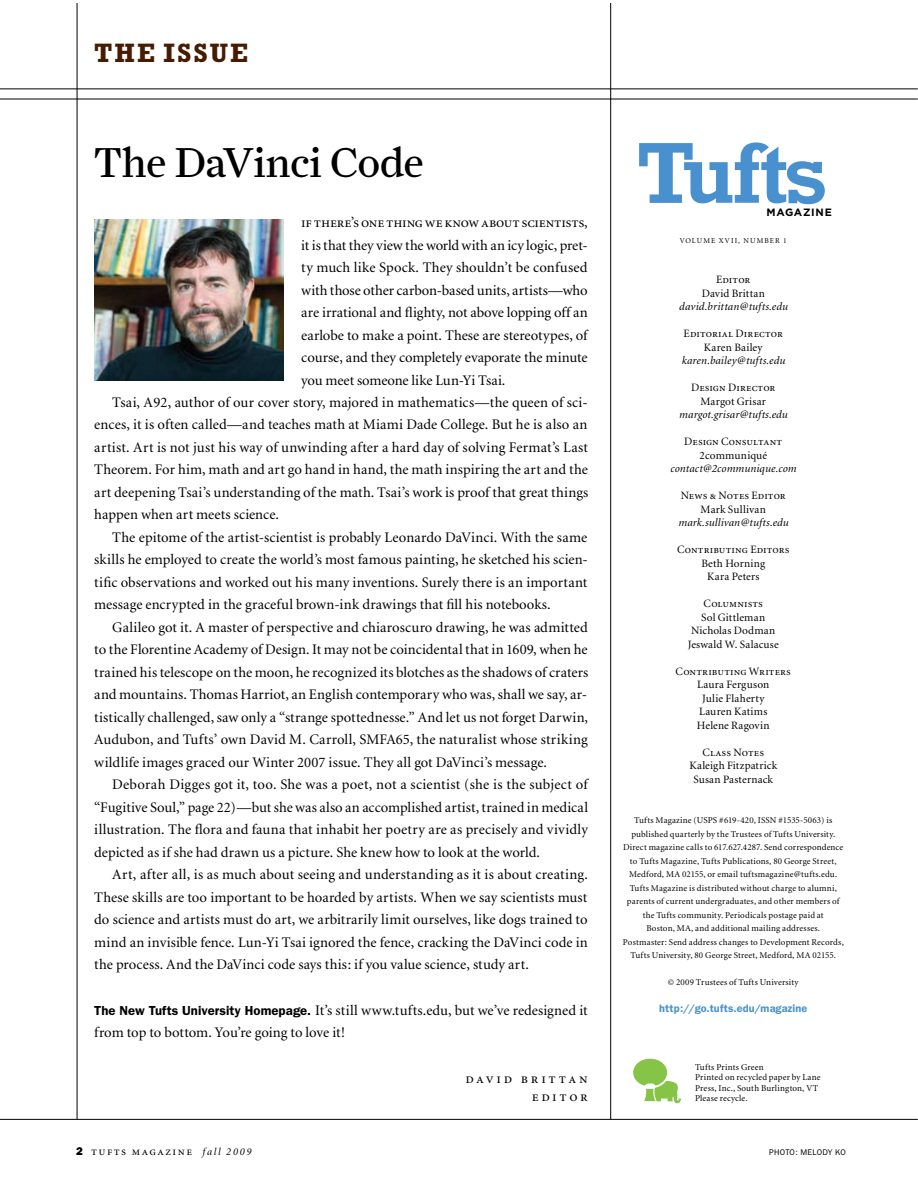
<style>
.page{position:relative;width:918px;height:1188px;background:#fff}
.page>*{position:absolute;margin:0;border:0;box-sizing:border-box;transform-origin:0 0}
.t1{font:42px "Farnham Display";letter-spacing:-.005em;color:#000}
.t2{font:700 27px "Rockwell";letter-spacing:.08em;color:#461b00}
.t3{font:14.7px/22.5px "Minion";letter-spacing:.005em;color:#000}
.t4{font:14.7px "Minion";letter-spacing:-.015em;color:#000}
.t5{font:14.7px "Minion Regular SC";letter-spacing:-.005em;color:#000}
.t6{font:14.7px/18px "Minion Regular SC";letter-spacing:.185em;color:#000;text-align:right}
.t7{font:12px "Minion Regular SC";letter-spacing:.125em;color:#000}
.t8{font:11.25px/13.5px "Minion";letter-spacing:.015em;color:#000;text-align:center}
.t9{font:11.25px "Minion Regular SC";letter-spacing:.01em;color:#000}
.t10{font:italic 11.25px "Minion";letter-spacing:.015em;color:#000}
.t11{font:600 10.8px "Franklin Gothic";letter-spacing:.01em;color:#4991ce}
.t12{font:700 10.65px "Gotham";letter-spacing:.065em;color:#000}
.t13{font:9px/13.5px "Minion";letter-spacing:.02em;color:#000;text-align:center}
.t14{font:8.25px "Franklin Gothic";letter-spacing:.025em;color:#000}
.t15{font:7.5px "Minion";letter-spacing:.15em;color:#000}
.s1{font-family:"Minion"}
.s2{font-family:"Franklin Gothic";font-weight:600;font-size:13.2px}
.s3{font-family:"Franklin Gothic";font-weight:800;font-size:11.25px}
.s4{font-family:"Minion";font-style:italic;font-size:10.5px}
</style>
<div class="page">
<hr style="left:0;top:99px;width:918px;height:1px;background:#000">
<hr style="left:0;top:1119px;width:918px;height:1px;background:#000">
<hr style="left:0;top:88px;width:918px;height:1px;background:#000">
<hr style="left:77px;top:3px;width:1px;height:1116px;background:#000">
<hr style="left:610px;top:3px;width:1px;height:1116px;background:#000">
<svg style="left:639px;top:142px;width:186px;height:62px"></svg>
<img style="left:94px;top:219px;width:189px;height:162px">
<svg style="left:633px;top:1058px;width:48px;height:45px"></svg>
<h2 class="t2" style="left:94px;top:37px;width:155px">THE ISSUE</h2>
<h1 class="t1" style="left:94px;top:138px;width:331px">The DaVinci Code</h1>
<p class="t5" style="left:301px;top:215px;width:288px">if there’s one thing we know about scientists<span class="s1">,</span></p>
<p class="t4" style="left:301px;top:238px;width:288px">it is that they view the world with an icy logic, pret-</p>
<p class="t3" style="left:301px;top:257px;width:288px">ty much like Spock. They shouldn’t be confused</p>
<p class="t3" style="left:301px;top:279px;width:288px">with those other carbon-based units, artists—who</p>
<p class="t4" style="left:301px;top:305px;width:288px">are irrational and flighty, not above lopping off an</p>
<p class="t3" style="left:301px;top:324px;width:288px">earlobe to make a point. These are stereotypes, of</p>
<p class="t3" style="left:301px;top:347px;width:288px">course, and they completely evaporate the minute</p>
<p class="t3" style="left:301px;top:369px;width:206px">you meet someone like Lun-Yi Tsai.</p>
<p class="t3" style="left:112px;top:392px;width:477px">Tsai, A92, author of our cover story, majored in mathematics—the queen of sci-</p>
<p class="t3" style="left:94px;top:414px;width:495px">ences, it is often called—and teaches math at Miami Dade College. But he is also an</p>
<p class="t3" style="left:94px;top:437px;width:495px">artist. Art is not just his way of unwinding after a hard day of solving Fermat’s Last</p>
<p class="t3" style="left:94px;top:459px;width:495px">Theorem. For him, math and art go hand in hand, the math inspiring the art and the</p>
<p class="t3" style="left:94px;top:482px;width:496px">art deepening Tsai’s understanding of the math. Tsai’s work is proof that great things</p>
<p class="t3" style="left:94px;top:504px;width:186px">happen when art meets science.</p>
<p class="t3" style="left:112px;top:527px;width:477px">The epitome of the artist-scientist is probably Leonardo DaVinci. With the same</p>
<p class="t3" style="left:94px;top:549px;width:495px">skills he employed to create the world’s most famous painting, he sketched his scien-</p>
<p class="t3" style="left:94px;top:572px;width:495px">tific observations and worked out his many inventions. Surely there is an important</p>
<p class="t3" style="left:94px;top:594px;width:458px">message encrypted in the graceful brown-ink drawings that fill his notebooks.</p>
<p class="t3" style="left:112px;top:617px;width:477px">Galileo got it. A master of perspective and chiaroscuro drawing, he was admitted</p>
<p class="t3" style="left:94px;top:639px;width:495px">to the Florentine Academy of Design. It may not be coincidental that in 1609, when he</p>
<p class="t3" style="left:94px;top:661px;width:495px">trained his telescope on the moon, he recognized its blotches as the shadows of craters</p>
<p class="t3" style="left:94px;top:684px;width:495px">and mountains. Thomas Harriot, an English contemporary who was, shall we say, ar-</p>
<p class="t3" style="left:94px;top:706px;width:495px">tistically challenged, saw only a “strange spottednesse.” And let us not forget Darwin,</p>
<p class="t3" style="left:94px;top:729px;width:495px">Audubon, and Tufts’ own David M. Carroll, SMFA65, the naturalist whose striking</p>
<p class="t3" style="left:94px;top:751px;width:454px">wildlife images graced our Winter 2007 issue. They all got DaVinci’s message.</p>
<p class="t3" style="left:112px;top:774px;width:477px">Deborah Digges got it, too. She was a poet, not a scientist (she is the subject of</p>
<p class="t3" style="left:94px;top:796px;width:495px">“Fugitive Soul,” page 22)—but she was also an accomplished artist, trained in medical</p>
<p class="t3" style="left:94px;top:819px;width:495px">illustration. The flora and fauna that inhabit her poetry are as precisely and vividly</p>
<p class="t3" style="left:94px;top:841px;width:447px">depicted as if she had drawn us a picture. She knew how to look at the world.</p>
<p class="t3" style="left:112px;top:864px;width:477px">Art, after all, is as much about seeing and understanding as it is about creating.</p>
<p class="t3" style="left:94px;top:886px;width:495px">These skills are too important to be hoarded by artists. When we say scientists must</p>
<p class="t3" style="left:94px;top:909px;width:495px">do science and artists must do art, we arbitrarily limit ourselves, like dogs trained to</p>
<p class="t3" style="left:94px;top:931px;width:495px">mind an invisible fence. Lun-Yi Tsai ignored the fence, cracking the DaVinci code in</p>
<p class="t3" style="left:94px;top:954px;width:436px">the process. And the DaVinci code says this: if you value science, study art.</p>
<p class="t3" style="left:94px;top:999px;width:495px"><span class="s2">The New Tufts University Homepage.</span> It’s still www.tufts.edu, but we’ve redesigned it from top to bottom. You’re going to love it!</p>
<p class="t7" style="left:76px;top:1145px;width:176px"><span class="s3">2</span> tufts magazine <span class="s4">fall 2009</span></p>
<p class="t6" style="left:465px;top:1070px;width:124px">david brittan editor</p>
<p class="t12" style="left:766px;top:205px;width:67px">MAGAZINE</p>
<p class="t15" style="left:680px;top:237px;width:108px">VOLUME XVII, NUMBER 1</p>
<p class="t9" style="left:716px;top:274px;width:36px">Editor</p>
<p class="t8" style="left:702px;top:287px;width:65px">David Brittan</p>
<p class="t10" style="left:679px;top:301px;width:110px">david.brittan@tufts.edu</p>
<p class="t9" style="left:684px;top:328px;width:101px">Editorial Director</p>
<p class="t8" style="left:704px;top:341px;width:60px">Karen Bailey</p>
<p class="t10" style="left:681px;top:355px;width:105px">karen.bailey@tufts.edu</p>
<p class="t9" style="left:691px;top:382px;width:86px">Design Director</p>
<p class="t8" style="left:700px;top:395px;width:67px">Margot Grisar</p>
<p class="t10" style="left:679px;top:409px;width:110px">margot.grisar@tufts.edu</p>
<p class="t9" style="left:684px;top:436px;width:100px">Design Consultant</p>
<p class="t8" style="left:700px;top:449px;width:69px">2communiqué</p>
<p class="t10" style="left:670px;top:463px;width:128px">contact@2communique.com</p>
<p class="t9" style="left:681px;top:490px;width:106px">News &amp; Notes Editor</p>
<p class="t8" style="left:701px;top:503px;width:67px">Mark Sullivan</p>
<p class="t10" style="left:678px;top:517px;width:112px">mark.sullivan@tufts.edu</p>
<p class="t9" style="left:677px;top:544px;width:114px">Contributing Editors</p>
<p class="t8" style="left:701px;top:557px;width:65px">Beth Horning<br>Kara Peters</p>
<p class="t9" style="left:704px;top:598px;width:61px">Columnists</p>
<p class="t8" style="left:688px;top:611px;width:93px">Sol Gittleman<br>Nicholas Dodman<br>Jeswald W. Salacuse</p>
<p class="t9" style="left:676px;top:666px;width:117px">Contributing Writers</p>
<p class="t8" style="left:697px;top:678px;width:74px">Laura Ferguson<br>Julie Flaherty<br>Lauren Katims<br>Helene Ragovin</p>
<p class="t9" style="left:703px;top:747px;width:63px">Class Notes</p>
<p class="t8" style="left:689px;top:759px;width:89px">Kaleigh Fitzpatrick<br>Susan Pasternack</p>
<p class="t13" style="left:623px;top:814px;width:222px">Tufts Magazine (USPS #619-420, ISSN #1535-5063) is published quarterly by the Trustees of Tufts University.<br>Direct magazine calls to 617.627.4287. Send correspondence to Tufts Magazine, Tufts Publications, 80 George Street, Medford, MA 02155, or email tuftsmagazine@tufts.edu.<br>Tufts Magazine is distributed without charge to alumni, parents of current undergraduates, and other members of the Tufts community. Periodicals postage paid at<br>Boston, MA, and additional mailing addresses.<br>Postmaster: Send address changes to Development Records, Tufts University, 80 George Street, Medford, MA 02155.</p>
<p class="t13" style="left:668px;top:976px;width:132px">© 2009 Trustees of Tufts University</p>
<p class="t11" style="left:659px;top:1002px;width:150px">http://go.tufts.edu/magazine</p>
<p class="t13" style="left:695px;top:1062px;width:127px;line-height:10.5px;text-align:left">Tufts Prints Green<br>Printed on recycled paper by Lane<br>Press, Inc., South Burlington, VT<br>Please recycle.</p>
<p class="t14" style="left:769px;top:1148px;width:78px">PHOTO: MELODY KO</p>
</div>
